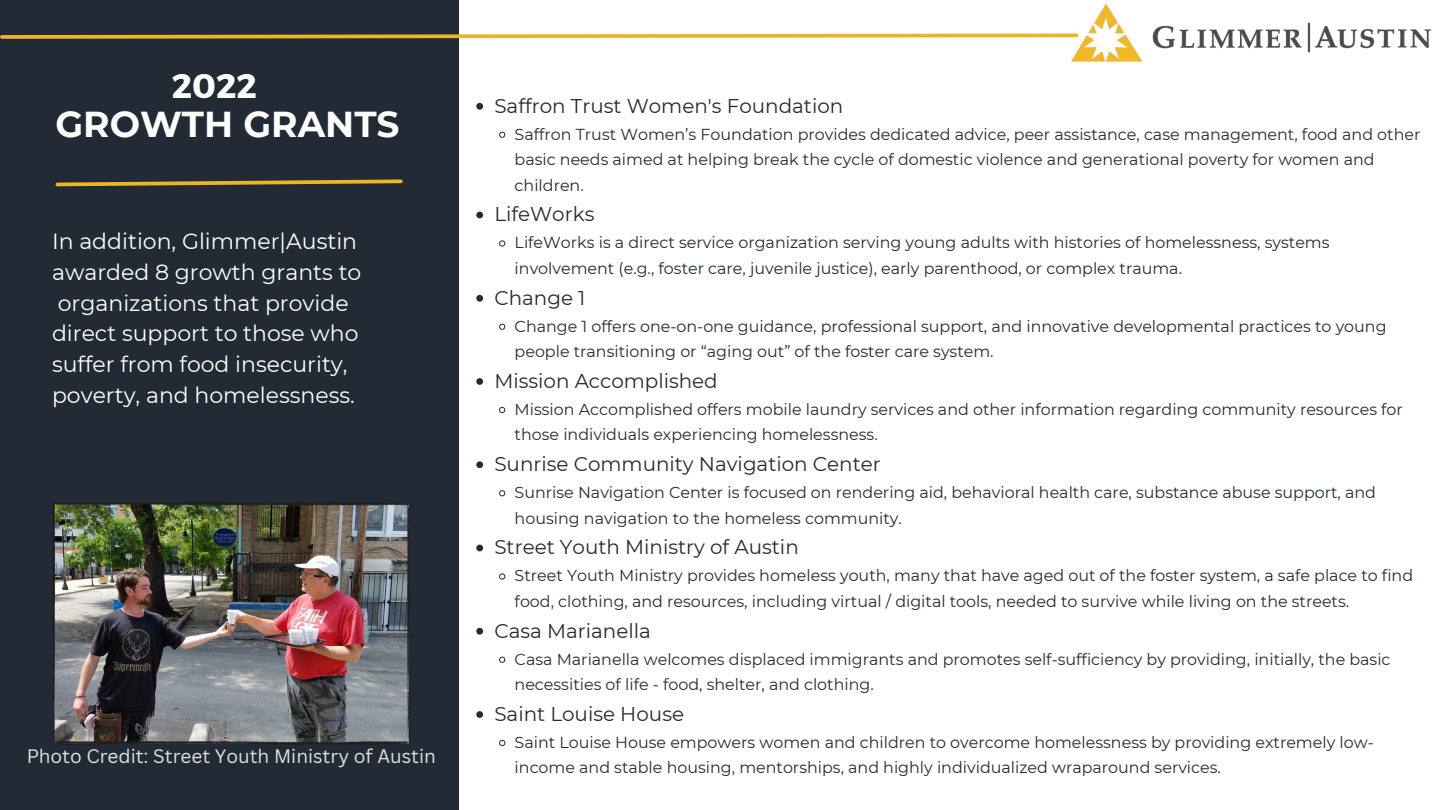
<style>
.page{position:relative;width:1440px;height:810px;background:#fff}
.page>*{position:absolute;margin:0;border:0;box-sizing:border-box;transform-origin:0 0}
.t1{font:700 36px "Montserrat";color:#fff}
.t2{font:700 34px "Montserrat";color:#fff}
.t3{font:22px/30.8px "Montserrat";color:#fff}
.t4{font:19.9px "Montserrat";color:#222a35}
.t5{font:19px "Canva Sans";color:#fff}
.t6{font:15.9px/25.5px "Montserrat";color:#222a35}
</style>
<div class="page">
<div style="left:0;top:0;width:458px;height:810px;background:#222a35"></div>
<svg style="left:55px;top:179px;width:348px;height:8px"></svg>
<svg style="left:0;top:32px;width:1061px;height:9px"></svg>
<svg style="left:476px;top:103px;width:7px;height:7px"></svg>
<svg style="left:499px;top:131px;width:7px;height:7px"></svg>
<svg style="left:476px;top:212px;width:7px;height:6px"></svg>
<svg style="left:499px;top:240px;width:7px;height:7px"></svg>
<svg style="left:476px;top:295px;width:7px;height:7px"></svg>
<svg style="left:499px;top:323px;width:7px;height:7px"></svg>
<svg style="left:476px;top:378px;width:7px;height:7px"></svg>
<svg style="left:499px;top:406px;width:7px;height:8px"></svg>
<svg style="left:476px;top:461px;width:7px;height:7px"></svg>
<svg style="left:499px;top:490px;width:7px;height:7px"></svg>
<svg style="left:476px;top:545px;width:7px;height:6px"></svg>
<svg style="left:499px;top:573px;width:7px;height:7px"></svg>
<svg style="left:476px;top:628px;width:7px;height:7px"></svg>
<svg style="left:499px;top:656px;width:7px;height:7px"></svg>
<svg style="left:476px;top:711px;width:7px;height:7px"></svg>
<svg style="left:499px;top:739px;width:7px;height:8px"></svg>
<img style="left:1061px;top:4px;width:370px;height:58px">
<img style="left:52px;top:502px;width:358px;height:242px">
<h2 class="t2" style="left:172px;top:63px;width:87px">2022</h2>
<h1 class="t1" style="left:56px;top:102px;width:346px">GROWTH GRANTS</h1>
<h3 class="t3" style="left:52px;top:226px;width:311px">In addition, Glimmer|Austin awarded 8 growth grants to organizations that provide direct support to those who suffer from food insecurity, poverty, and homelessness.</h3>
<p class="t5" style="left:26px;top:743px;width:411px">Photo Credit: Street Youth Ministry of Austin</p>
<p class="t4" style="left:494px;top:93px;width:350px">Saffron Trust Women's Foundation</p>
<p class="t6" style="left:515px;top:121px;width:907px">Saffron Trust Women’s Foundation provides dedicated advice, peer assistance, case management, food and other basic needs aimed at helping break the cycle of domestic violence and generational poverty for women and children.</p>
<p class="t4" style="left:494px;top:202px;width:102px">LifeWorks</p>
<p class="t6" style="left:515px;top:230px;width:816px">LifeWorks is a direct service organization serving young adults with histories of homelessness, systems involvement (e.g., foster care, juvenile justice), early parenthood, or complex trauma.</p>
<p class="t4" style="left:494px;top:285px;width:93px">Change 1</p>
<p class="t6" style="left:515px;top:313px;width:873px">Change 1 offers one-on-one guidance, professional support, and innovative developmental practices to young people transitioning or “aging out” of the foster care system.</p>
<p class="t4" style="left:494px;top:369px;width:225px">Mission Accomplished</p>
<p class="t6" style="left:515px;top:396px;width:890px">Mission Accomplished offers mobile laundry services and other information regarding community resources for those individuals experiencing homelessness.</p>
<p class="t4" style="left:494px;top:452px;width:388px">Sunrise Community Navigation Center</p>
<p class="t6" style="left:515px;top:480px;width:863px">Sunrise Navigation Center is focused on rendering aid, behavioral health care, substance abuse support, and housing navigation to the homeless community.</p>
<p class="t4" style="left:494px;top:535px;width:306px">Street Youth Ministry of Austin</p>
<p class="t6" style="left:515px;top:563px;width:900px">Street Youth Ministry provides homeless youth, many that have aged out of the foster system, a safe place to find food, clothing, and resources, including virtual / digital tools, needed to survive while living on the streets.</p>
<p class="t4" style="left:494px;top:618px;width:158px">Casa Marianella</p>
<p class="t6" style="left:515px;top:646px;width:877px">Casa Marianella welcomes displaced immigrants and promotes self-sufficiency by providing, initially, the basic necessities of life - food, shelter, and clothing.</p>
<p class="t4" style="left:494px;top:702px;width:191px">Saint Louise House</p>
<p class="t6" style="left:515px;top:729px;width:861px">Saint Louise House empowers women and children to overcome homelessness by providing extremely low&shy;income and stable housing, mentorships, and highly individualized wraparound services.</p>
</div>
